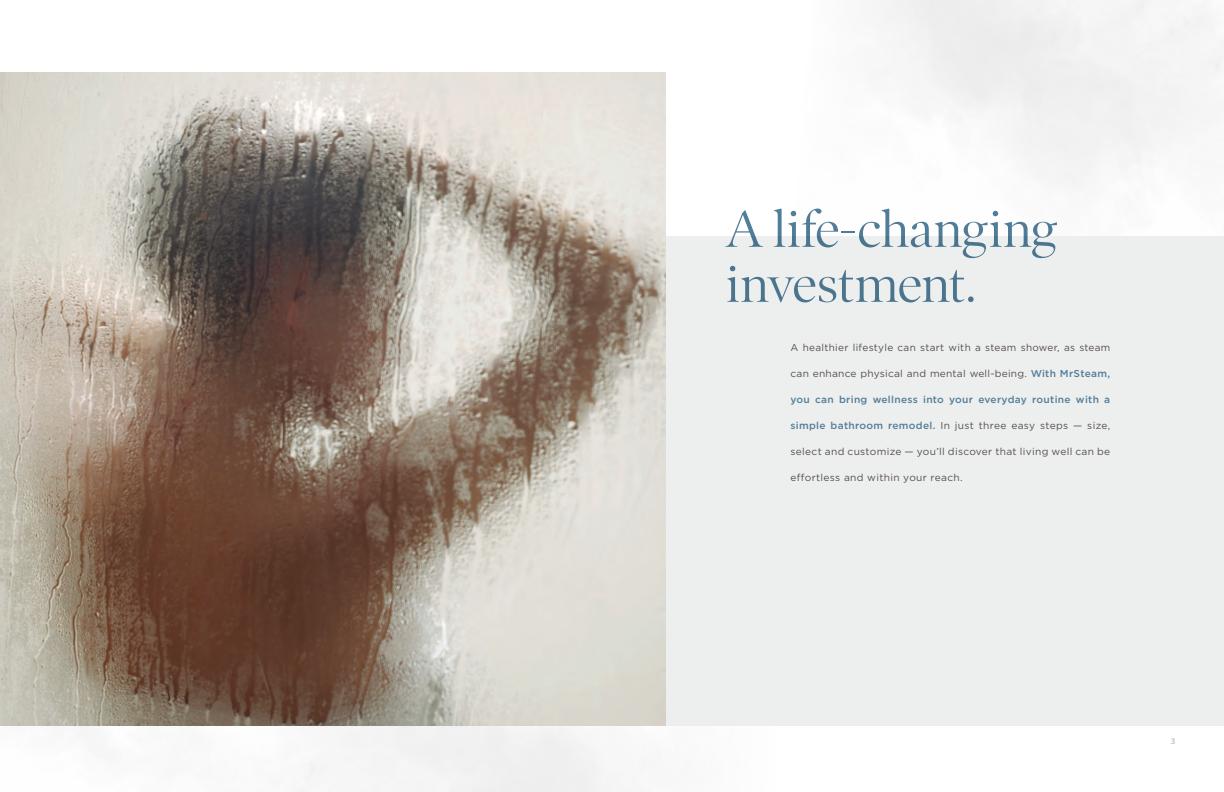
<style>
.page{position:relative;width:1224px;height:792px;background:#fff}
.page>*{position:absolute;margin:0;border:0;box-sizing:border-box;transform-origin:0 0}
.t1{font:52px/55px "Poynter OS Disp";letter-spacing:-.015em;color:#517d98}
.t2{font:10px "Gotham";letter-spacing:.03em;color:#57504c}
.t3{font:500 10px "Gotham";letter-spacing:.03em;color:#517d98}
.t4{font:7.5px "Gotham";color:#a99f9d}
.s1{font-weight:500;color:#517d98}
</style>
<div class="page">
<div style="left:666px;top:236px;width:558px;height:490px;background:#edefef"></div>
<img style="left:0;top:73px;width:666px;height:653px">
<h1 class="t1" style="left:726px;top:202px;width:333px">A life-changing investment.</h1>
<p class="t2" style="left:791px;top:342px;width:321px">A healthier lifestyle can start with a steam shower, as steam</p>
<p class="t2" style="left:791px;top:368px;width:321px">can enhance physical and mental well-being. <span class="s1">With MrSteam,</span></p>
<p class="t3" style="left:791px;top:394px;width:321px">you can bring wellness into your everyday routine with a</p>
<p class="t2" style="left:791px;top:420px;width:321px"><span class="s1">simple bathroom remodel.</span> In just three easy steps — size,</p>
<p class="t2" style="left:791px;top:446px;width:321px">select and customize — you’ll discover that living well can be</p>
<p class="t2" style="left:791px;top:472px;width:174px">effortless and within your reach.</p>
<p class="t4" style="left:1171px;top:738px;width:6px">3</p>
</div>
